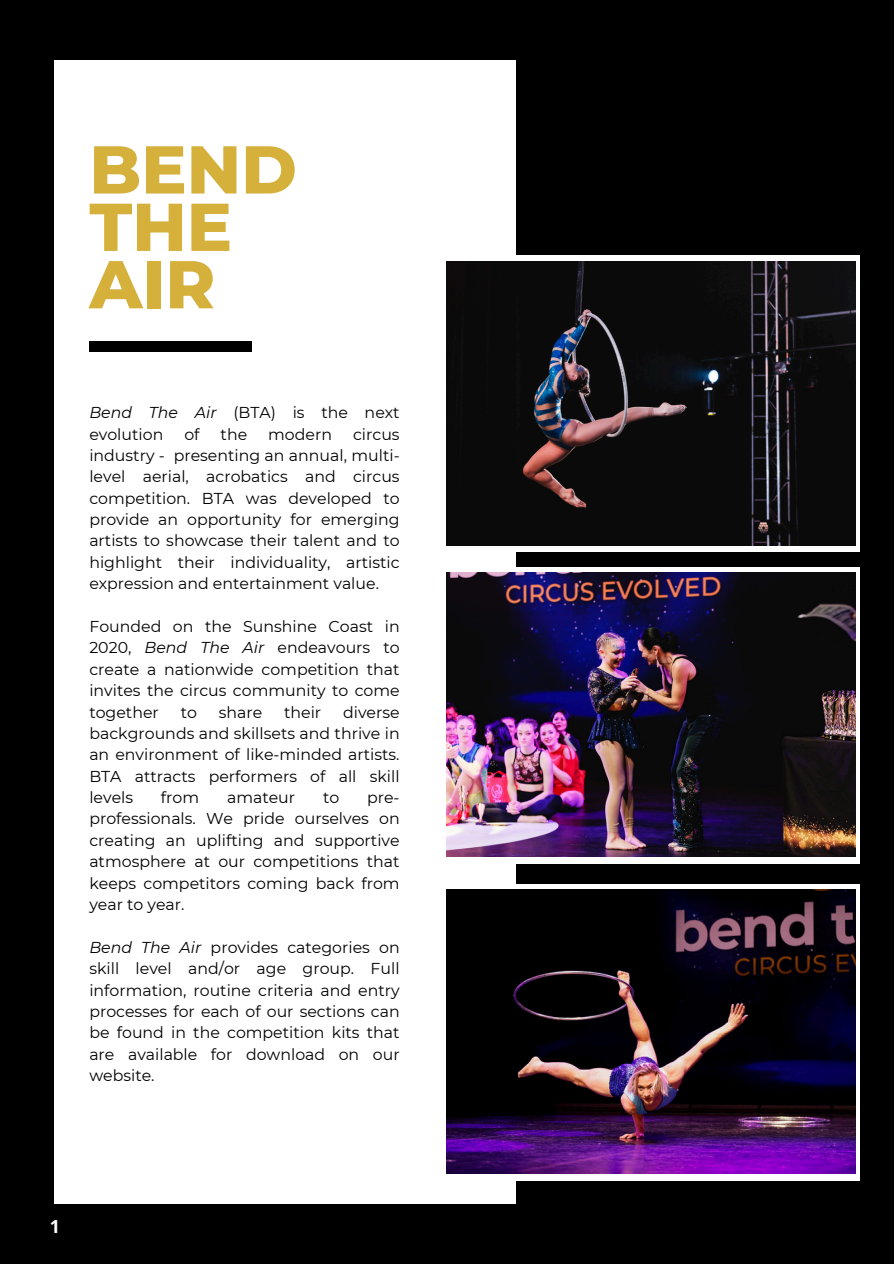
<style>
.page{position:relative;width:894px;height:1264px;background:#fff}
.page>*{position:absolute;margin:0;border:0;box-sizing:border-box;transform-origin:0 0}
.t1{font:800 67.5px/57.3px "Montserrat";color:#d5b03a}
.t2{font:700 18px "Open Sans";color:#fff}
.t3{font:15.75px/21.3px "Montserrat";color:#000;text-align:justify}
.s1{font-style:italic}
</style>
<div class="page">
<div style="left:0;top:0;width:893px;height:1263px;background:#000"></div>
<svg style="left:515px;top:883px;width:344px;height:297px;background:#cec7d2"></svg>
<div style="left:55px;top:60px;width:460px;height:1143px;background:#fff"></div>
<div style="left:368px;top:256px;width:491px;height:296px;background:#fff"></div>
<img style="left:446px;top:262px;width:409px;height:283px">
<div style="left:89px;top:342px;width:163px;height:10px;background:#000"></div>
<div style="left:368px;top:567px;width:491px;height:296px;background:#fff"></div>
<img style="left:446px;top:573px;width:409px;height:283px">
<img style="left:446px;top:890px;width:409px;height:283px">
<p class="t1" style="left:89px;top:141px;width:209px">BEND<br>THE<br>AIR</p>
<h1 class="t3" style="left:89px;top:402px;width:312px"><span class="s1">Bend The Air</span> (BTA) is the next evolution</h1>
<h1 class="t3" style="left:184px;top:423px;width:17px">of</h1>
<h1 class="t3" style="left:220px;top:423px;width:28px">the</h1>
<h1 class="t3" style="left:268px;top:423px;width:65px">modern</h1>
<h1 class="t3" style="left:89px;top:423px;width:312px;text-indent:263px">circus industry - presenting an annual, multi&shy;level aerial, acrobatics and circus competition. BTA was developed to provide an opportunity for emerging artists to showcase their talent and to highlight their individuality, artistic expression and entertainment value.</h1>
<p class="t3" style="left:89px;top:615px;width:312px">Founded on the Sunshine Coast in 2020, <span class="s1">Bend The Air</span> endeavours to create a nationwide competition that invites the circus community to come together</p>
<p class="t3" style="left:89px;top:701px;width:312px;text-indent:254px">diverse backgrounds and skillsets and thrive in an environment of like-minded artists.<br>BTA attracts performers of all skill levels</p>
<p class="t3" style="left:181px;top:701px;width:18px">to</p>
<p class="t3" style="left:219px;top:701px;width:45px">share</p>
<p class="t3" style="left:284px;top:701px;width:39px">their</p>
<p class="t3" style="left:161px;top:786px;width:40px">from</p>
<p class="t3" style="left:227px;top:786px;width:70px">amateur</p>
<p class="t3" style="left:323px;top:786px;width:18px">to</p>
<p class="t3" style="left:89px;top:786px;width:312px;text-indent:278px">pre&shy;professionals. We pride ourselves on creating an uplifting and supportive atmosphere at our competitions that keeps competitors coming back from year to year.</p>
<p class="t3" style="left:89px;top:936px;width:312px"><span class="s1">Bend The Air</span> provides categories on skill level and/or age group. Full information, routine criteria and entry processes for each of our sections can be found in the competition kits that are available for download on our website.</p>
<p class="t2" style="left:50px;top:1214px;width:12px">1</p>
</div>
